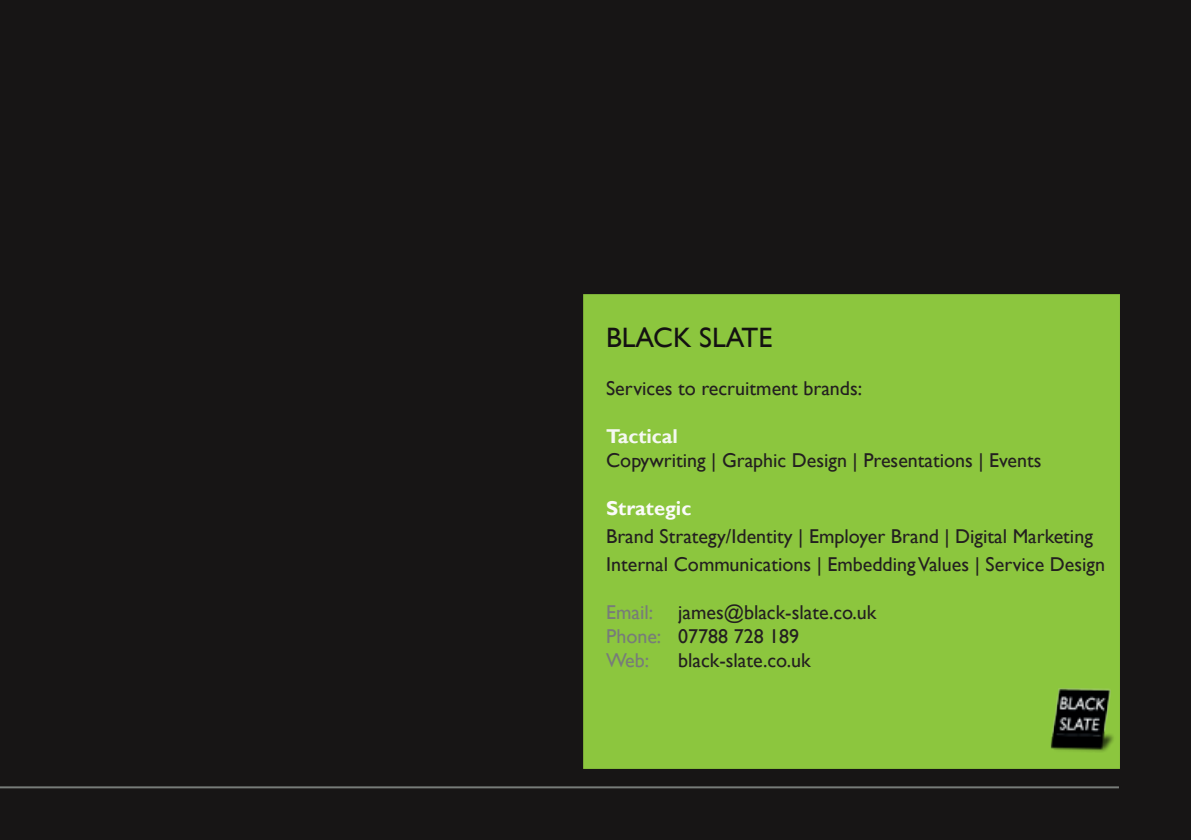
<style>
.page{position:relative;width:1191px;height:840px;background:#fff}
.page>*{position:absolute;margin:0;border:0;box-sizing:border-box;transform-origin:0 0}
.t1{font:28px "Gill Sans";color:#141112}
.t2{font:20px/24px "Gill Sans";color:#231f20}
.t3{font:700 20px "Gill Sans";color:#fbfbfa}
.t4{font:700 20px "Gill Sans";color:#f5f8f2}
.s1{color:#777c79}
</style>
<div class="page">
<div style="left:0;top:0;width:1191px;height:839px;background:#171515"></div>
<div style="left:583px;top:294px;width:537px;height:474px;background:#8cc63e;border:2px solid #8cc63e"></div>
<hr style="left:0;top:785px;width:1119px;height:2px;background:#777c79">
<img style="left:1050px;top:679px;width:70px;height:79px">
<h1 class="t1" style="left:606px;top:321px;width:168px">BLACK SLATE</h1>
<p class="t2" style="left:606px;top:376px;width:258px">Services to recruitment brands:</p>
<p class="t4" style="left:606px;top:424px;width:73px">Tactical</p>
<p class="t2" style="left:606px;top:448px;width:437px">Copywriting | Graphic Design | Presentations | Events</p>
<p class="t3" style="left:606px;top:496px;width:87px">Strategic</p>
<p class="t2" style="left:606px;top:522px;width:500px;line-height:28px">Brand Strategy/Identity | Employer Brand | Digital Marketing<br>Internal Communications | Embedding Values | Service Design</p>
<p class="t2" style="left:606px;top:600px;width:272px"><span class="s1">Email:</span> james@black-slate.co.uk<br><span class="s1">Phone:</span> 07788 728 189<br><span class="s1">Web:</span></p>
<p class="t2" style="left:678px;top:648px;width:134px">black-slate.co.uk</p>
</div>
